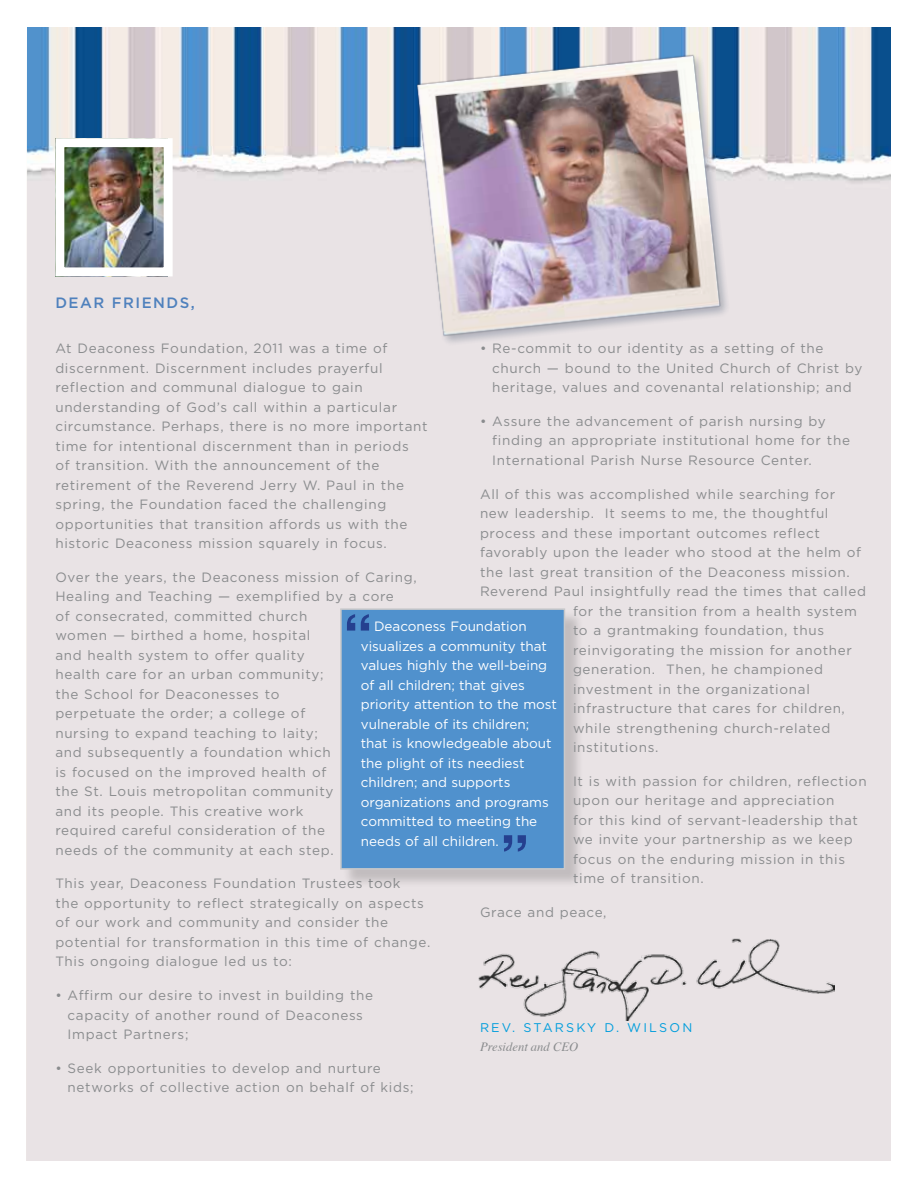
<style>
.page{position:relative;width:918px;height:1188px;background:#fff}
.page>*{position:absolute;margin:0;border:0;box-sizing:border-box;transform-origin:0 0}
.t1{font:700 59.7px "Helvetica";color:#25408f}
.t2{font:500 15px "Gotham";letter-spacing:.1em;color:#4f81bd}
.t3{font:13.5px/19.5px "Gotham";letter-spacing:.05em;color:#8a8c8e}
.t4{font:13.5px/19.5px "Gotham";letter-spacing:-.005em;color:#fff}
.t5{font:12.6px "Gotham";letter-spacing:.175em;color:#009ddc}
.t6{font:italic 12.6px "Times";color:#8a8c8e}
</style>
<div class="page">
<img style="left:26px;top:27px;width:865px;height:1134px">
<img style="left:404px;top:41px;width:344px;height:319px">
<div style="left:342px;top:611px;width:242px;height:277px;background:#000;opacity:.17"></div>
<div style="left:340px;top:608px;width:225px;height:262px;background:#5091cd;border:2px solid #c7c8ca"></div>
<img style="left:65px;top:148px;width:98px;height:118px">
<div style="left:55px;top:138px;width:118px;height:138px;border:9px solid #fff"></div>
<img style="left:477px;top:938px;width:358px;height:82px">
<p class="t2" style="left:55px;top:294px;width:141px">DEAR FRIENDS,</p>
<p class="t3" style="left:55px;top:339px;width:374px">At Deaconess Foundation, 2011 was a time of discernment. Discernment includes prayerful reflection and communal dialogue to gain understanding of God’s call within a particular circumstance. Perhaps, there is no more important time for intentional discernment than in periods<br>of transition. With the announcement of the retirement of the Reverend Jerry W. Paul in the spring, the Foundation faced the challenging opportunities that transition affords us with the historic Deaconess mission squarely in focus.</p>
<p class="t3" style="left:55px;top:567px;width:363px">Over the years, the Deaconess mission of Caring, Healing and Teaching — exemplified by a core<br>of consecrated, committed church<br>women — birthed a home, hospital<br>and health system to offer quality<br>health care for an urban community;<br>the School for Deaconesses to<br>perpetuate the order; a college of<br>nursing to expand teaching to laity;<br>and subsequently a foundation which<br>is focused on the improved health of<br>the St. Louis metropolitan community<br>and its people. This creative work<br>required careful consideration of the<br>needs of the community at each step.</p>
<p class="t3" style="left:55px;top:874px;width:377px">This year, Deaconess Foundation Trustees took<br>the opportunity to reflect strategically on aspects of our work and community and consider the potential for transformation in this time of change.<br>This ongoing dialogue led us to:</p>
<p class="t3" style="left:68px;top:985px;width:307px;text-indent:-12px">• Affirm our desire to invest in building the capacity of another round of Deaconess<br>Impact Partners;</p>
<p class="t3" style="left:68px;top:1058px;width:348px;text-indent:-12px">• Seek opportunities to develop and nurture networks of collective action on behalf of kids;</p>
<p class="t3" style="left:492px;top:339px;width:372px;text-indent:-12px">• Re-commit to our identity as a setting of the church — bound to the United Church of Christ by heritage, values and covenantal relationship; and</p>
<p class="t3" style="left:492px;top:411px;width:359px;text-indent:-12px">• Assure the advancement of parish nursing by finding an appropriate institutional home for the<br>International Parish Nurse Resource Center.</p>
<p class="t3" style="left:480px;top:484px;width:357px">All of this was accomplished while searching for</p>
<p class="t3" style="left:480px;top:503px;width:350px">new leadership. It seems to me, the thoughtful</p>
<p class="t3" style="left:480px;top:523px;width:342px">process and these important outcomes reflect</p>
<p class="t3" style="left:480px;top:542px;width:383px">favorably upon the leader who stood at the helm of</p>
<p class="t3" style="left:480px;top:562px;width:371px">the last great transition of the Deaconess mission.</p>
<p class="t3" style="left:480px;top:581px;width:388px">Reverend Paul insightfully read the times that called</p>
<p class="t3" style="left:573px;top:601px;width:286px">for the transition from a health system</p>
<p class="t3" style="left:573px;top:620px;width:253px">to a grantmaking foundation, thus</p>
<p class="t3" style="left:573px;top:640px;width:281px">reinvigorating the mission for another</p>
<p class="t3" style="left:573px;top:659px;width:252px">generation. Then, he championed</p>
<p class="t3" style="left:573px;top:679px;width:238px">investment in the organizational</p>
<p class="t3" style="left:573px;top:698px;width:273px">infrastructure that cares for children,</p>
<p class="t3" style="left:573px;top:718px;width:259px">while strengthening church-related</p>
<p class="t3" style="left:573px;top:737px;width:87px">institutions.</p>
<p class="t3" style="left:573px;top:771px;width:295px">It is with passion for children, reflection upon our heritage and appreciation<br>for this kind of servant-leadership that we invite your partnership as we keep focus on the enduring mission in this time of transition.</p>
<p class="t3" style="left:480px;top:902px;width:128px">Grace and peace,</p>
<h1 class="t1" style="left:343px;top:596px;width:31px">“</h1>
<p class="t4" style="left:361px;top:616px;width:197px;text-indent:13px">Deaconess Foundation visualizes a community that values highly the well-being of all children; that gives priority attention to the most vulnerable of its children; that is knowledgeable about the plight of its neediest children; and supports organizations and programs committed to meeting the needs of all children.</p>
<h1 class="t1" style="left:499px;top:816px;width:31px">”</h1>
<p class="t5" style="left:480px;top:1021px;width:214px">REV. STARSKY D. WILSON</p>
<p class="t6" style="left:480px;top:1039px;width:100px">President and CEO</p>
</div>
